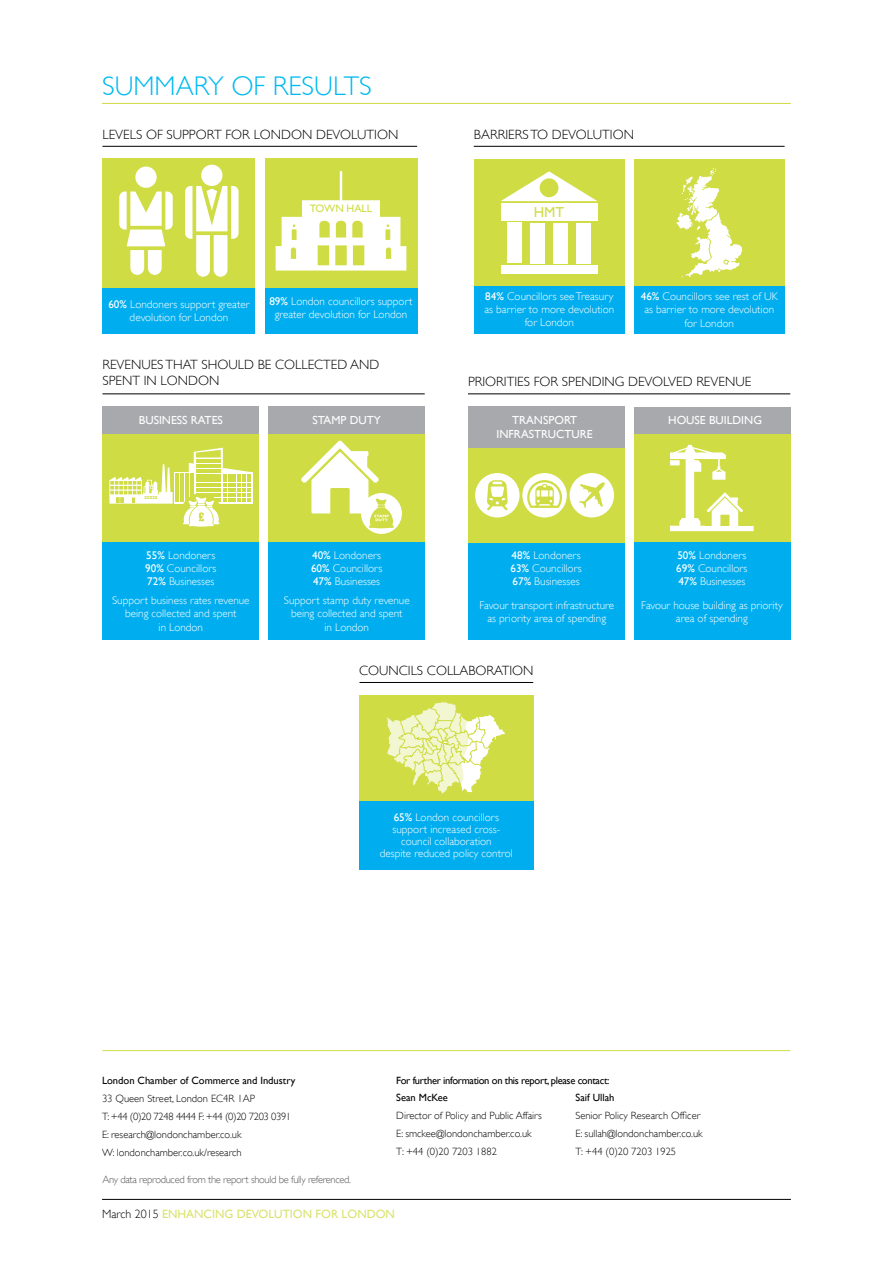
<style>
.page{position:relative;width:893px;height:1263px;background:#fff}
.page>*{position:absolute;margin:0;border:0;box-sizing:border-box;transform-origin:0 0}
.t1{font:300 27px "Gill Sans";color:#00b9f1}
.t2{font:14.4px "Gill Sans";color:#cfdc44}
.t3{font:300 13.35px/16px "Gill Sans";color:#000}
.t4{font:12px "Gill Sans";color:#d9e36e}
.t5{font:11.7px "Gill Sans";color:#fff}
.t6{font:300 11.1px/13.4px "Gill Sans";color:#fff;text-align:center}
.t7{font:10.8px "Gill Sans";color:#cfdc44}
.t8{font:300 10.5px/18px "Gill Sans";color:#000}
.t9{font:300 10.5px "Gill Sans";letter-spacing:-.03em;color:#58595b}
.t10{font:10.5px "Gill Sans";letter-spacing:-.005em;color:#000}
.t11{font:10.5px "Gill Sans";letter-spacing:-.03em;color:#000}
.s1{font-weight:400}
.s2{font-weight:300;color:#000}
</style>
<div class="page">
<hr style="left:102px;top:1199px;width:689px;height:1px;background:#000">
<hr style="left:102px;top:103px;width:689px;height:1px;background:#cfdc44">
<div style="left:103px;top:159px;width:152px;height:129px;background:#cfdc44"></div>
<div style="left:103px;top:288px;width:152px;height:46px;background:#00aeef"></div>
<div style="left:201px;top:165px;width:21px;height:21px;background:#fff;border-radius:50%"></div>
<svg style="left:185px;top:186px;width:54px;height:91px"></svg>
<div style="left:135px;top:167px;width:22px;height:21px;background:#fff;border-radius:50%"></div>
<svg style="left:119px;top:192px;width:54px;height:83px"></svg>
<div style="left:265px;top:159px;width:152px;height:129px;background:#cfdc44"></div>
<div style="left:265px;top:288px;width:152px;height:46px;background:#00aeef"></div>
<svg style="left:276px;top:171px;width:130px;height:100px"></svg>
<div style="left:318px;top:205px;width:45px;height:7px;background:#fff"></div>
<hr style="left:102px;top:146px;width:315px;height:1px;background:#000">
<hr style="left:474px;top:146px;width:311px;height:1px;background:#000">
<div style="left:474px;top:159px;width:150px;height:127px;background:#cfdc44"></div>
<div style="left:474px;top:286px;width:150px;height:48px;background:#00aeef"></div>
<div style="left:507px;top:222px;width:15px;height:41px;background:#fff"></div>
<div style="left:501px;top:203px;width:96px;height:18px;background:#fff"></div>
<div style="left:501px;top:266px;width:96px;height:8px;background:#fff"></div>
<div style="left:530px;top:223px;width:15px;height:40px;background:#fff"></div>
<div style="left:553px;top:223px;width:15px;height:40px;background:#fff"></div>
<div style="left:576px;top:223px;width:15px;height:40px;background:#fff"></div>
<svg style="left:501px;top:171px;width:96px;height:30px"></svg>
<div style="left:634px;top:159px;width:151px;height:127px;background:#cfdc44"></div>
<div style="left:634px;top:286px;width:151px;height:48px;background:#00aeef"></div>
<svg style="left:676px;top:168px;width:66px;height:110px"></svg>
<hr style="left:468px;top:394px;width:322px;height:1px;background:#000">
<div style="left:468px;top:542px;width:156px;height:98px;background:#00aeef"></div>
<div style="left:468px;top:407px;width:156px;height:41px;background:#a7a9ac"></div>
<div style="left:468px;top:448px;width:156px;height:94px;background:#cfdc44"></div>
<div style="left:570px;top:473px;width:44px;height:44px;background:#fff;border-radius:50%"></div>
<svg style="left:579px;top:482px;width:26px;height:26px"></svg>
<div style="left:522px;top:473px;width:45px;height:44px;background:#fff;border-radius:50%"></div>
<svg style="left:527px;top:480px;width:35px;height:28px"></svg>
<div style="left:475px;top:473px;width:45px;height:44px;background:#fff;border-radius:50%"></div>
<svg style="left:487px;top:480px;width:21px;height:30px"></svg>
<div style="left:634px;top:433px;width:156px;height:109px;background:#cfdc44"></div>
<div style="left:634px;top:407px;width:156px;height:26px;background:#a7a9ac"></div>
<div style="left:634px;top:542px;width:156px;height:98px;background:#00aeef"></div>
<svg style="left:670px;top:445px;width:84px;height:86px"></svg>
<hr style="left:102px;top:394px;width:323px;height:1px;background:#000">
<div style="left:103px;top:429px;width:156px;height:132px;background:#cfdc44"></div>
<div style="left:103px;top:542px;width:156px;height:98px;background:#00aeef"></div>
<div style="left:103px;top:406px;width:156px;height:27px;background:#a7a9ac"></div>
<svg style="left:109px;top:448px;width:143px;height:79px"></svg>
<div style="left:269px;top:429px;width:156px;height:132px;background:#cfdc44"></div>
<div style="left:269px;top:406px;width:156px;height:27px;background:#a7a9ac"></div>
<div style="left:269px;top:542px;width:156px;height:98px;background:#00aeef"></div>
<div style="left:361px;top:493px;width:41px;height:41px;background:#fff;border-radius:50%"></div>
<svg style="left:301px;top:441px;width:93px;height:87px"></svg>
<hr style="left:359px;top:682px;width:174px;height:1px;background:#000">
<div style="left:359px;top:695px;width:175px;height:106px;background:#cfdc44"></div>
<div style="left:359px;top:801px;width:175px;height:69px;background:#00aeef"></div>
<svg style="left:386px;top:701px;width:119px;height:94px"></svg>
<hr style="left:102px;top:1050px;width:688px;height:1px;background:#cfdc44">
<h1 class="t1" style="left:102px;top:71px;width:271px">SUMMARY OF RESULTS</h1>
<p class="t3" style="left:102px;top:126px;width:297px">Levels of support for London devolution</p>
<p class="t3" style="left:474px;top:126px;width:162px">Barriers to devolution</p>
<p class="t7" style="left:310px;top:202px;width:64px">TOWN HALL</p>
<p class="t2" style="left:534px;top:204px;width:32px">HMT</p>
<p class="t6" style="left:108px;top:297px;width:143px"><span class="s1">60%</span> Londoners support greater devolution for London</p>
<p class="t6" style="left:269px;top:294px;width:145px"><span class="s1">89%</span> London councillors support greater devolution for London</p>
<p class="t6" style="left:484px;top:289px;width:131px"><span class="s1">84%</span> Councillors see Treasury as barrier to more devolution for London</p>
<p class="t6" style="left:641px;top:290px;width:139px"><span class="s1">46%</span> Councillors see rest of UK as barrier to more devolution for London</p>
<p class="t3" style="left:102px;top:356px;width:275px">Revenues that should be collected and spent in London</p>
<p class="t3" style="left:468px;top:374px;width:283px">Priorities for spending devolved revenue</p>
<p class="t5" style="left:139px;top:413px;width:14px">Business</p>
<p class="t5" style="left:191px;top:413px;width:8px">rates</p>
<p class="t5" style="left:312px;top:413px;width:8px">stam</p>
<p class="t5" style="left:341px;top:413px;width:18px">p duty</p>
<p class="t5" style="left:512px;top:414px;width:16px">Trans</p>
<p class="t5" style="left:548px;top:414px;width:15px">port</p>
<p class="t5" style="left:496px;top:428px;width:8px">infrastructure</p>
<p class="t5" style="left:668px;top:414px;width:17px">House</p>
<p class="t5" style="left:709px;top:414px;width:8px">building</p>
<p class="t6" style="left:145px;top:548px;width:73px;text-align:justify"><span class="s1">55%</span> Londoners <span class="s1">90%</span> Councillors <span class="s1">72%</span> Businesses</p>
<p class="t6" style="left:112px;top:594px;width:139px">Support business rates revenue being collected and spent<br>in London</p>
<p class="t6" style="left:311px;top:548px;width:73px;text-align:justify"><span class="s1">40%</span> Londoners <span class="s1">60%</span> Councillors <span class="s1">47%</span> Businesses</p>
<p class="t6" style="left:284px;top:594px;width:127px">Support stamp duty revenue being collected and spent<br>in London</p>
<p class="t6" style="left:510px;top:548px;width:73px;text-align:justify"><span class="s1">48%</span> Londoners <span class="s1">63%</span> Councillors <span class="s1">67%</span> Businesses</p>
<p class="t6" style="left:479px;top:598px;width:136px">Favour transport infrastructure as priority area of spending</p>
<p class="t6" style="left:676px;top:548px;width:73px;text-align:justify"><span class="s1">50%</span> Londoners <span class="s1">69%</span> Councillors <span class="s1">47%</span> Businesses</p>
<p class="t6" style="left:641px;top:598px;width:143px">Favour house building as priority area of spending</p>
<p class="t3" style="left:359px;top:663px;width:176px">Councils collaboration</p>
<p class="t6" style="left:380px;top:811px;width:135px;line-height:12.1px"><span class="s1">65%</span> London councillors support increased cross&shy;council collaboration<br>despite reduced policy control</p>
<p class="t11" style="left:396px;top:1074px;width:215px">For further information on this report, please contact:</p>
<p class="t10" style="left:102px;top:1074px;width:195px">London Chamber of Commerce and Industry</p>
<p class="t8" style="left:102px;top:1089px;width:191px">33 Queen Street, London EC4R 1AP<br>T: +44 (0)20 7248 4444 F: +44 (0)20 7203 0391<br>E: research@londonchamber.co.uk<br>W: londonchamber.co.uk/research</p>
<p class="t10" style="left:396px;top:1092px;width:53px">Sean McKee</p>
<p class="t10" style="left:575px;top:1092px;width:40px">Saif Ullah</p>
<p class="t8" style="left:575px;top:1107px;width:129px">Senior Policy Research Officer<br>E: sullah@londonchamber.co.uk<br>T: +44 (0)20 7203 1925</p>
<p class="t8" style="left:396px;top:1107px;width:147px">Director of Policy and Public Affairs<br>E: smckee@londonchamber.co.uk<br>T: +44 (0)20 7203 1882</p>
<p class="t9" style="left:102px;top:1174px;width:250px">Any data reproduced from the report should be fully referenced.</p>
<p class="t4" style="left:102px;top:1207px;width:294px"><span class="s2">March 2015</span> Enhancing Devolution for London</p>
</div>
